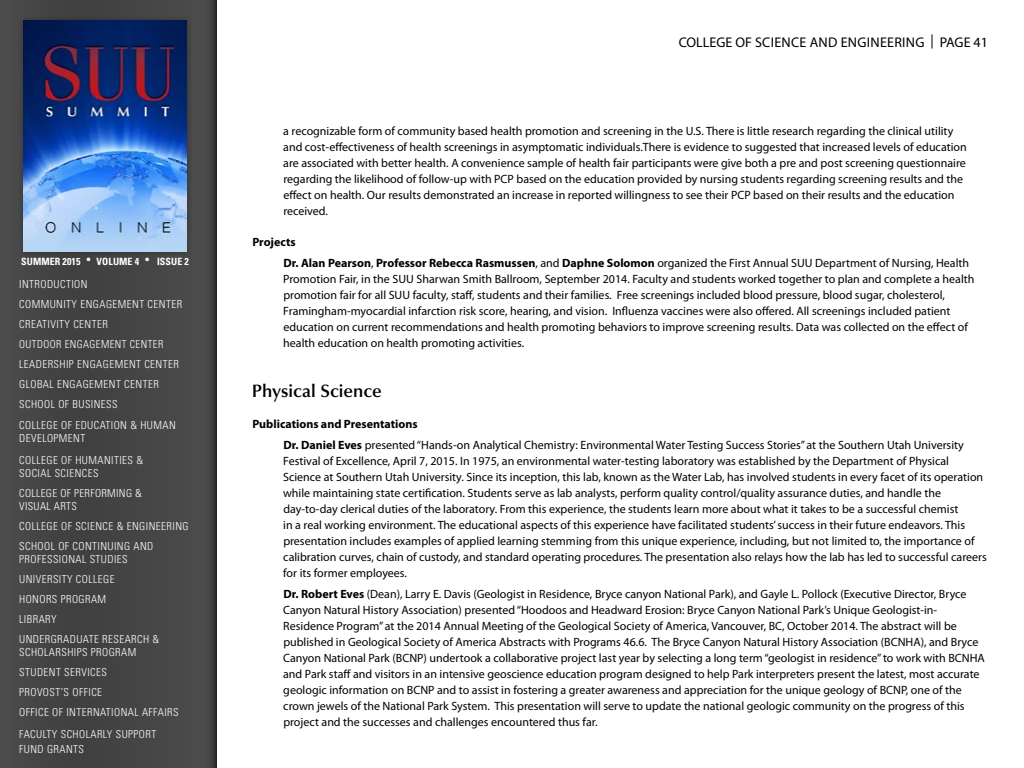
<style>
.page{position:relative;width:1024px;height:768px;background:#fff}
.page>*{position:absolute;margin:0;border:0;box-sizing:border-box;transform-origin:0 0}
.t1{font:600 18px "Optima";color:#000}
.t2{font:14.1px "Myriad Pro";letter-spacing:.02em;color:#000}
.t3{font:12px/16px "Myriad Pro";color:#000}
.t4{font:700 12px/20.8px "Myriad Pro";color:#000}
.t5{font:300 condensed 11px/20px "Univers";letter-spacing:.04em;color:#fff}
.t6{font:700 condensed 10px "Univers";letter-spacing:.01em;color:#fff}
.s1{font-weight:400}
.s2{font-weight:700}
</style>
<div class="page">
<div style="left:0;top:0;width:216px;height:768px;background:#454545"></div>
<div style="left:192px;top:1px;width:24px;height:766px;background:linear-gradient(to right,#535353,#3c3c3c)"></div>
<div style="left:18px;top:16px;width:174px;height:242px;background:#000;opacity:.29"></div>
<img style="left:24px;top:21px;width:163px;height:231px">
<p class="t6" style="left:21px;top:255px;width:169px">SUMMER 2015 • VOLUME 4 • ISSUE 2</p>
<p class="t5" style="left:19px;top:274px;width:164px">INTRODUCTION<br>COMMUNITY ENGAGEMENT CENTER<br>CREATIVITY CENTER<br>OUTDOOR ENGAGEMENT CENTER<br>LEADERSHIP ENGAGEMENT CENTER<br>GLOBAL ENGAGEMENT CENTER<br>SCHOOL OF BUSINESS</p>
<p class="t5" style="left:19px;top:418px;width:158px;line-height:13px">COLLEGE OF EDUCATION &amp; HUMAN<br>DEVELOPMENT</p>
<p class="t5" style="left:19px;top:453px;width:125px;line-height:13px">COLLEGE OF HUMANITIES &amp;<br>SOCIAL SCIENCES</p>
<p class="t5" style="left:19px;top:486px;width:124px;line-height:13px">COLLEGE OF PERFORMING &amp;<br>VISUAL ARTS</p>
<p class="t5" style="left:19px;top:516px;width:171px">COLLEGE OF SCIENCE &amp; ENGINEERING<br>SCHOOL OF CONTINUING AND</p>
<p class="t5" style="left:19px;top:549px;width:142px">PROFESSIONAL STUDIES<br>UNIVERSITY COLLEGE<br>HONORS PROGRAM<br>LIBRARY<br>UNDERGRADUATE RESEARCH &amp;</p>
<p class="t5" style="left:19px;top:642px;width:161px">SCHOLARSHIPS PROGRAM<br>STUDENT SERVICES<br>PROVOST’S OFFICE<br>OFFICE OF INTERNATIONAL AFFAIRS</p>
<p class="t5" style="left:19px;top:726px;width:139px;line-height:15.4px">FACULTY SCHOLARLY SUPPORT<br>FUND GRANTS</p>
<p class="t2" style="left:679px;top:33px;width:311px">COLLEGE OF SCIENCE AND ENGINEERING | PAGE 41</p>
<p class="t3" style="left:283px;top:123px;width:685px">a recognizable form of community based health promotion and screening in the U.S. There is little research regarding the clinical utility and cost-effectiveness of health screenings in asymptomatic individuals.There is evidence to suggested that increased levels of education are associated with better health. A convenience sample of health fair participants were give both a pre and post screening questionnaire regarding the likelihood of follow-up with PCP based on the education provided by nursing students regarding screening results and the effect on health. Our results demonstrated an increase in reported willingness to see their PCP based on their results and the education received.</p>
<p class="t4" style="left:283px;top:231px;width:687px;text-indent:-31px">Projects<br>Dr. Alan Pearson<span class="s1">,</span> Professor Rebecca Rasmussen<span class="s1">, and</span> Daphne Solomon <span class="s1">organized the First Annual SUU Department of Nursing, Health</span></p>
<p class="t3" style="left:283px;top:271px;width:693px">Promotion Fair, in the SUU Sharwan Smith Ballroom, September 2014. Faculty and students worked together to plan and complete a health promotion fair for all SUU faculty, staff, students and their families. Free screenings included blood pressure, blood sugar, cholesterol, Framingham-myocardial infarction risk score, hearing, and vision. Influenza vaccines were also offered. All screenings included patient education on current recommendations and health promoting behaviors to improve screening results. Data was collected on the effect of health education on health promoting activities.</p>
<h1 class="t1" style="left:252px;top:381px;width:131px">Physical Science</h1>
<p class="t3" style="left:283px;top:413px;width:682px;line-height:20.8px;text-indent:-31px"><span class="s2">Publications and Presentations<br>Dr. Daniel Eves</span> presented “Hands-on Analytical Chemistry: Environmental Water Testing Success Stories” at the Southern Utah University</p>
<p class="t3" style="left:283px;top:453px;width:705px">Festival of Excellence, April 7, 2015. In 1975, an environmental water-testing laboratory was established by the Department of Physical Science at Southern Utah University. Since its inception, this lab, known as the Water Lab, has involved students in every facet of its operation while maintaining state certification. Students serve as lab analysts, perform quality control/quality assurance duties, and handle the day-to-day clerical duties of the laboratory. From this experience, the students learn more about what it takes to be a successful chemist<br>in a real working environment. The educational aspects of this experience have facilitated students’ success in their future endeavors. This presentation includes examples of applied learning stemming from this unique experience, including, but not limited to, the importance of calibration curves, chain of custody, and standard operating procedures. The presentation also relays how the lab has led to successful careers for its former employees.</p>
<p class="t3" style="left:283px;top:585px;width:703px"><span class="s2">Dr. Robert Eves</span> (Dean), Larry E. Davis (Geologist in Residence, Bryce canyon National Park), and Gayle L. Pollock (Executive Director, Bryce Canyon Natural History Association) presented “Hoodoos and Headward Erosion: Bryce Canyon National Park’s Unique Geologist-in-Residence Program” at the 2014 Annual Meeting of the Geological Society of America, Vancouver, BC, October 2014. The abstract will be published in Geological Society of America Abstracts with Programs 46.6. The Bryce Canyon Natural History Association (BCNHA), and Bryce Canyon National Park (BCNP) undertook a collaborative project last year by selecting a long term “geologist in residence” to work with BCNHA and Park staff and visitors in an intensive geoscience education program designed to help Park interpreters present the latest, most accurate geologic information on BCNP and to assist in fostering a greater awareness and appreciation for the unique geology of BCNP, one of the crown jewels of the National Park System. This presentation will serve to update the national geologic community on the progress of this project and the successes and challenges encountered thus far.</p>
</div>
